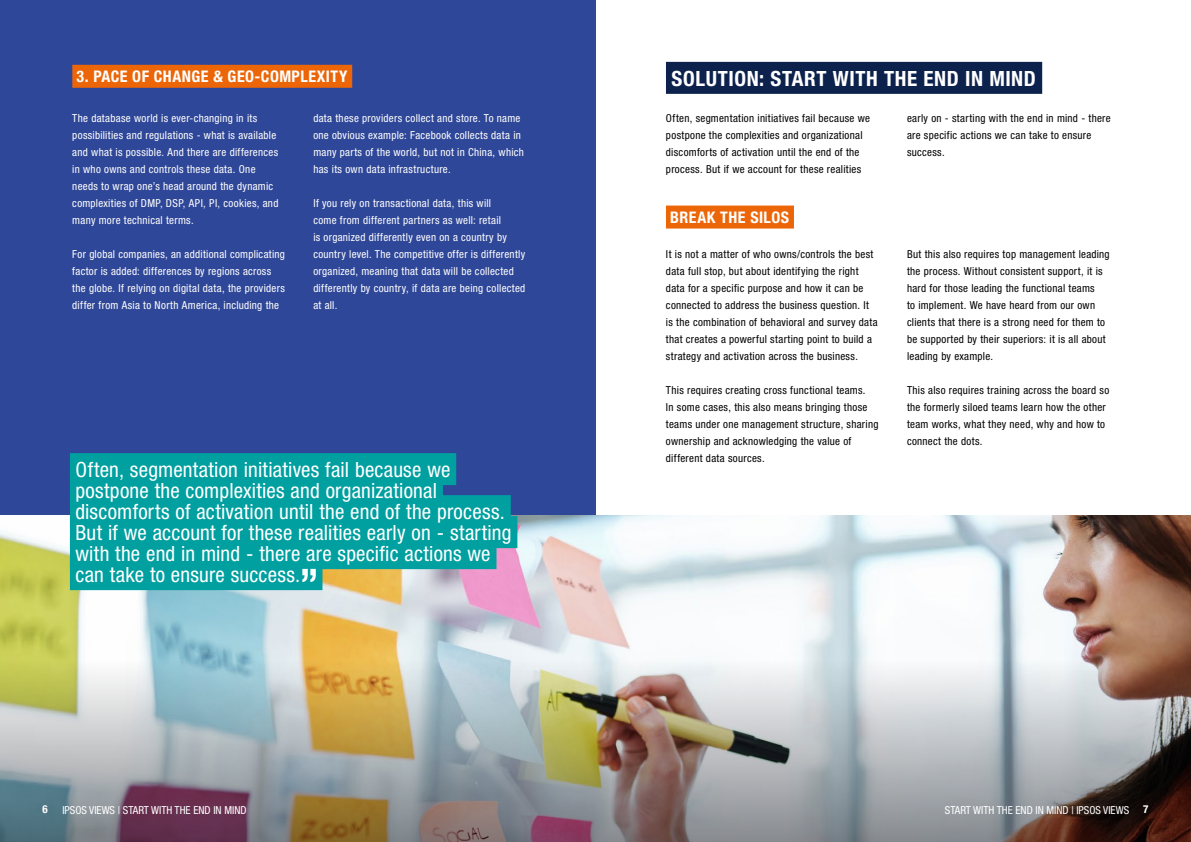
<style>
.page{position:relative;width:1191px;height:842px;background:#fff}
.page>*{position:absolute;margin:0;border:0;box-sizing:border-box;transform-origin:0 0}
.t1{font:condensed 21px/21px "Helvetica Neue LT Pro";letter-spacing:.01em;color:#fff}
.t2{font:700 condensed 21px "Helvetica Neue LT Pro";letter-spacing:.025em;color:#fff}
.t3{font:700 condensed 16px "Helvetica Neue LT Pro";letter-spacing:.03em;color:#fff}
.t4{font:condensed 11px/17px "Helvetica Neue LT Pro";letter-spacing:.025em;color:#000}
.t5{font:condensed 11px/17px "Helvetica Neue LT Pro";letter-spacing:.025em;color:#fff}
.t6{font:condensed 11px "Helvetica Neue LT Pro";color:#fff}
.t7{font:700 condensed 11px "Helvetica Neue LT Pro";color:#fff}
</style>
<div class="page">
<div style="left:0;top:0;width:595px;height:842px;background:#2f4798"></div>
<div style="left:666px;top:62px;width:376px;height:32px;background:#0c224c"></div>
<div style="left:666px;top:206px;width:128px;height:23px;background:#ec6608"></div>
<img style="left:0;top:516px;width:1191px;height:144px">
<div style="left:72px;top:65px;width:280px;height:23px;background:#ec6608"></div>
<img style="left:0;top:660px;width:1191px;height:182px">
<div style="left:70px;top:453px;width:386px;height:32px;background:#009fa0"></div>
<div style="left:70px;top:474px;width:373px;height:32px;background:#009fa0"></div>
<div style="left:70px;top:495px;width:441px;height:32px;background:#009fa0"></div>
<div style="left:70px;top:516px;width:447px;height:32px;background:#009fa0"></div>
<div style="left:70px;top:537px;width:426px;height:32px;background:#009fa0"></div>
<div style="left:70px;top:558px;width:252px;height:32px;background:#009fa0"></div>
<svg style="left:302px;top:569px;width:14px;height:13px"></svg>
<h2 class="t3" style="left:77px;top:67px;width:272px">3. PACE OF CHANGE &amp; GEO-COMPLEXITY</h2>
<p class="t5" style="left:72px;top:109px;width:208px">The database world is ever-changing in its possibilities and regulations - what is available and what is possible. And there are differences in who owns and controls these data. One needs to wrap one’s head around the dynamic complexities of DMP, DSP, API, PI, cookies, and many more technical terms.</p>
<p class="t5" style="left:72px;top:245px;width:214px">For global companies, an additional complicating factor is added: differences by regions across the globe. If relying on digital data, the providers differ from Asia to North America, including the</p>
<p class="t5" style="left:313px;top:109px;width:212px">data these providers collect and store. To name one obvious example: Facebook collects data in many parts of the world, but not in China, which has its own data infrastructure.</p>
<p class="t5" style="left:313px;top:194px;width:213px">If you rely on transactional data, this will<br>come from different partners as well: retail<br>is organized differently even on a country by country level. The competitive offer is differently organized, meaning that data will be collected differently by country, if data are being collected at all.</p>
<p class="t1" style="left:75px;top:459px;width:437px">Often, segmentation initiatives fail because we postpone the complexities and organizational discomforts of activation until the end of the process.<br>But if we account for these realities early on - starting with the end in mind - there are specific actions we can take to ensure success.</p>
<h1 class="t2" style="left:671px;top:66px;width:366px">SOLUTION: START WITH THE END IN MIND</h1>
<p class="t4" style="left:666px;top:109px;width:205px">Often, segmentation initiatives fail because we postpone the complexities and organizational discomforts of activation until the end of the process. But if we account for these realities</p>
<p class="t4" style="left:907px;top:109px;width:205px">early on - starting with the end in mind - there are specific actions we can take to ensure success.</p>
<h2 class="t3" style="left:670px;top:208px;width:120px">BREAK THE SILOS</h2>
<p class="t4" style="left:666px;top:245px;width:213px">It is not a matter of who owns/controls the best data full stop, but about identifying the right data for a specific purpose and how it can be connected to address the business question. It is the combination of behavioral and survey data that creates a powerful starting point to build a strategy and activation across the business.</p>
<p class="t4" style="left:666px;top:381px;width:214px">This requires creating cross functional teams.<br>In some cases, this also means bringing those teams under one management structure, sharing ownership and acknowledging the value of different data sources.</p>
<p class="t4" style="left:907px;top:245px;width:204px">But this also requires top management leading the process. Without consistent support, it is hard for those leading the functional teams<br>to implement. We have heard from our own clients that there is a strong need for them to be supported by their superiors: it is all about leading by example.</p>
<p class="t4" style="left:907px;top:381px;width:204px">This also requires training across the board so the formerly siloed teams learn how the other team works, what they need, why and how to connect the dots.</p>
<p class="t7" style="left:43px;top:803px;width:7px">6</p>
<p class="t6" style="left:62px;top:803px;width:186px">IPSOS VIEWS | START WITH THE END IN MIND</p>
<p class="t6" style="left:945px;top:803px;width:186px">START WITH THE END IN MIND | IPSOS VIEWS</p>
<p class="t7" style="left:1143px;top:803px;width:7px">7</p>
</div>
